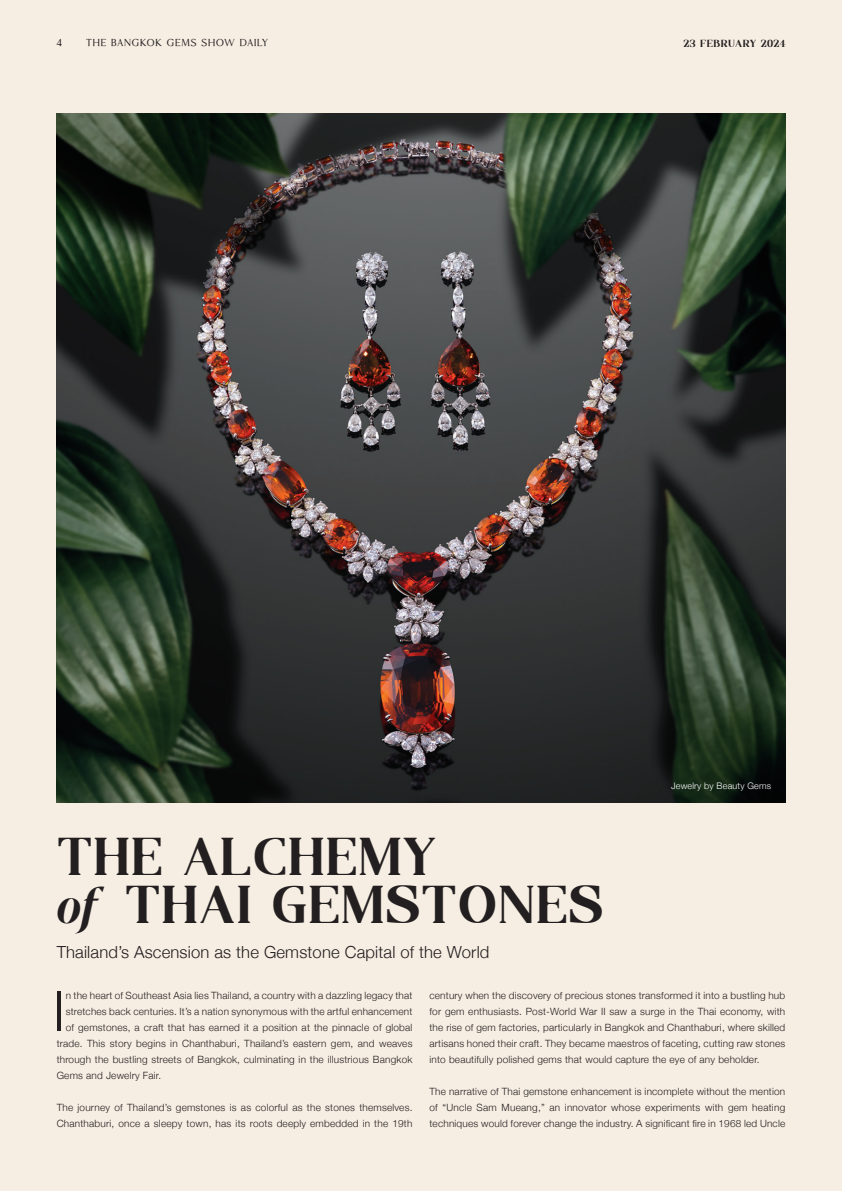
<style>
.page{position:relative;width:842px;height:1191px;background:#f6eee2}
.page>*{position:absolute;margin:0;border:0;box-sizing:border-box;transform-origin:0 0}
.t1{font:300 54.8px "Helvetica Neue";color:#231f20}
.Title_-_centered{font:46.5px "Agne";letter-spacing:.01em;color:#231f20}
.mont_10_18{font:300 16.7px "Helvetica Neue";letter-spacing:.01em;color:#231f20}
.t2{font:300 10px/16px "Helvetica Neue";letter-spacing:.02em;color:#231f20;text-align:justify}
.t3{font:700 10px "Mories";letter-spacing:.09em;color:#231f20}
.t4{font:300 9px "Helvetica Neue";letter-spacing:.02em;color:#fff}
.t5{font:9px "Agne";letter-spacing:.05em;color:#231f20}
.s1{font-family:"Ivy Presto Display";font-weight:600;font-style:italic}
</style>
<div class="page">
<img style="left:57px;top:113px;width:728px;height:689px">
<p class="t3" style="left:57px;top:37px;width:7px">4</p>
<p class="t3" style="left:86px;top:37px;width:183px">THE BANGKOK GEMS SHOW DAILY</p>
<p class="t5" style="left:683px;top:37px;width:103px">23 FEBRUARY 2024</p>
<p class="Title_-_centered" style="left:57px;top:823px;width:381px">THE ALCHEMY</p>
<p class="Title_-_centered" style="left:57px;top:871px;width:548px"><span class="s1">of</span> THAI GEMSTONES</p>
<p class="mont_10_18" style="left:57px;top:938px;width:434px">Thailand’s Ascension as the Gemstone Capital of the World</p>
<p class="t4" style="left:671px;top:779px;width:101px">Jewelry by Beauty Gems</p>
<p class="t1" style="left:52px;top:967px;width:14px">I</p>
<p class="t2" style="left:66px;top:986px;width:348px">n the heart of Southeast Asia lies Thailand, a country with a dazzling legacy that</p>
<p class="t2" style="left:66px;top:1002px;width:348px">stretches back centuries. It’s a nation synonymous with the artful enhancement</p>
<p class="t2" style="left:66px;top:1018px;width:348px">of gemstones, a craft that has earned it a position at the pinnacle of global</p>
<p class="t2" style="left:57px;top:1034px;width:357px">trade. This story begins in Chanthaburi, Thailand’s eastern gem, and weaves</p>
<p class="t2" style="left:57px;top:1050px;width:357px">through the bustling streets of Bangkok, culminating in the illustrious Bangkok</p>
<p class="t2" style="left:57px;top:1066px;width:106px">Gems and Jewelry Fair.</p>
<p class="t2" style="left:57px;top:1098px;width:357px">The journey of Thailand’s gemstones is as colorful as the stones themselves.<br>Chanthaburi, once a sleepy town, has its roots deeply embedded in the 19th</p>
<p class="t2" style="left:429px;top:986px;width:357px">century when the discovery of precious stones transformed it into a bustling hub for gem enthusiasts. Post-World War II saw a surge in the Thai economy, with the rise of gem factories, particularly in Bangkok and Chanthaburi, where skilled artisans honed their craft. They became maestros of faceting, cutting raw stones into beautifully polished gems that would capture the eye of any beholder.</p>
<p class="t2" style="left:429px;top:1082px;width:357px">The narrative of Thai gemstone enhancement is incomplete without the mention of “Uncle Sam Mueang,” an innovator whose experiments with gem heating techniques would forever change the industry. A significant fire in 1968 led Uncle</p>
</div>
